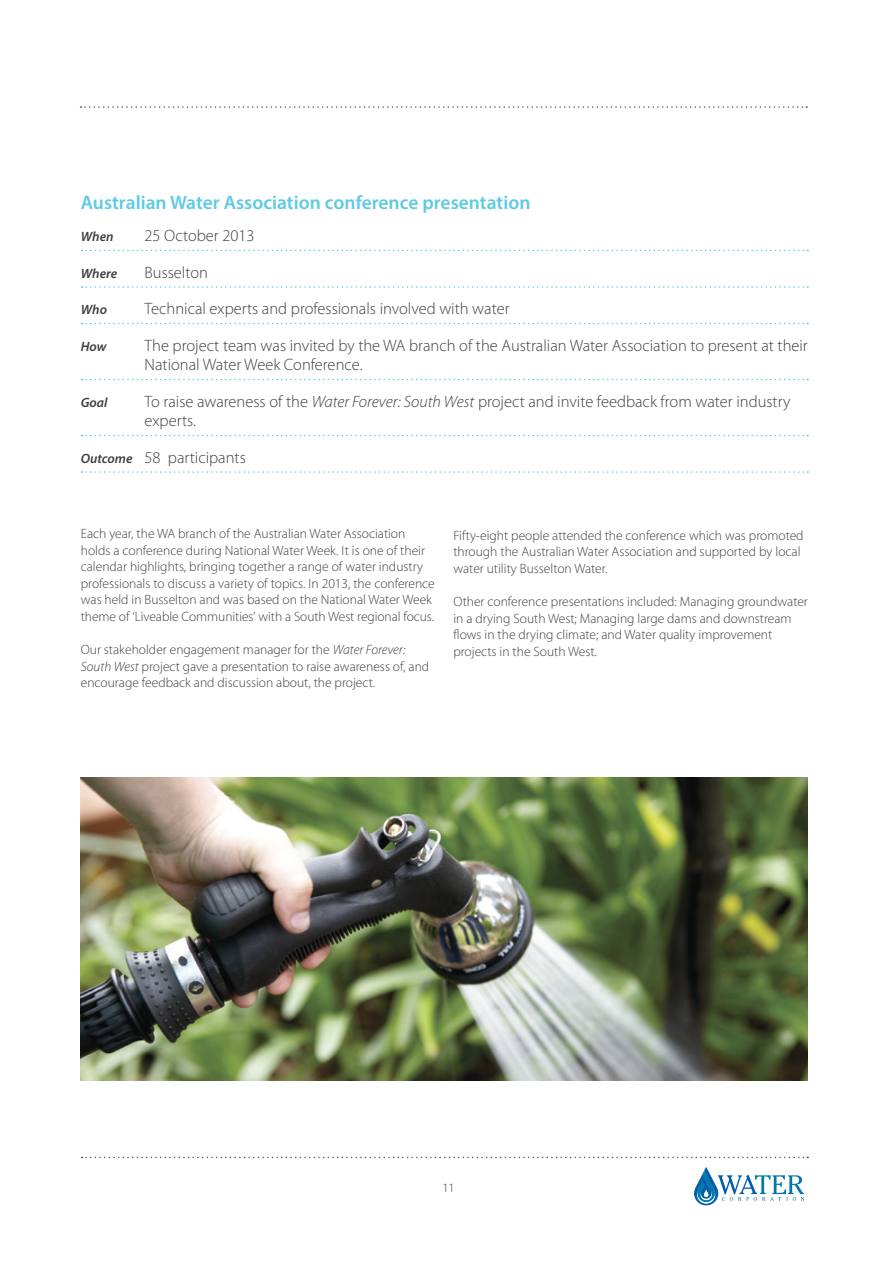
<style>
.page{position:relative;width:893px;height:1263px;background:#fff}
.page>*{position:absolute;margin:0;border:0;box-sizing:border-box;transform-origin:0 0}
.t1{font:600 19.5px "Myriad Pro";color:#5fcae3}
.Body_copy_9pt{font:300 16.5px/19.5px "Myriad Pro";color:#3e3e3f}
.Body_copy_9pt-2{font:300 13.5px/16.5px "Myriad Pro";color:#3e3e3f}
.Body_copy_9pt-3{font:italic 600 13.5px "Myriad Pro";color:#3e3e3f}
.t2{font:300 12.75px "Myriad Pro";color:#3e3e3f}
.s1{font-style:italic}
.s2{font-weight:600;font-style:italic;font-size:13.5px}
</style>
<div class="page">
<svg style="left:82px;top:1157px;width:726px;height:1px"></svg>
<svg style="left:694px;top:1167px;width:110px;height:39px"></svg>
<svg style="left:80px;top:106px;width:727px;height:2px"></svg>
<svg style="left:82px;top:250px;width:726px;height:1px"></svg>
<svg style="left:82px;top:286px;width:726px;height:2px"></svg>
<svg style="left:82px;top:323px;width:726px;height:1px"></svg>
<svg style="left:82px;top:379px;width:726px;height:1px"></svg>
<svg style="left:82px;top:435px;width:726px;height:1px"></svg>
<svg style="left:82px;top:471px;width:726px;height:2px"></svg>
<img style="left:81px;top:777px;width:727px;height:304px">
<h3 class="t1" style="left:81px;top:190px;width:451px">Australian Water Association conference presentation</h3>
<p class="Body_copy_9pt-3" style="left:81px;top:228px;width:34px">When</p>
<p class="Body_copy_9pt" style="left:145px;top:226px;width:112px">25 October 2013</p>
<p class="Body_copy_9pt-3" style="left:81px;top:265px;width:38px">Where</p>
<p class="Body_copy_9pt" style="left:145px;top:262px;width:65px">Busselton</p>
<p class="Body_copy_9pt-3" style="left:81px;top:301px;width:28px">Who</p>
<p class="Body_copy_9pt" style="left:145px;top:299px;width:366px">Technical experts and professionals involved with water</p>
<p class="Body_copy_9pt-3" style="left:81px;top:338px;width:27px">How</p>
<p class="Body_copy_9pt" style="left:145px;top:335px;width:665px">The project team was invited by the WA branch of the Australian Water Association to present at their<br>National Water Week Conference.</p>
<p class="Body_copy_9pt-3" style="left:81px;top:394px;width:28px">Goal</p>
<p class="Body_copy_9pt" style="left:145px;top:391px;width:647px">To raise awareness of the <span class="s1">Water Forever: South West</span> project and invite feedback from water industry experts.</p>
<p class="Body_copy_9pt" style="left:81px;top:447px;width:167px"><span class="s2">Outcome</span> 58 participants</p>
<p class="Body_copy_9pt-2" style="left:81px;top:525px;width:356px">Each year, the WA branch of the Australian Water Association holds a conference during National Water Week. It is one of their calendar highlights, bringing together a range of water industry professionals to discuss a variety of topics. In 2013, the conference was held in Busselton and was based on the National Water Week theme of ‘Liveable Communities’ with a South West regional focus.</p>
<p class="Body_copy_9pt-2" style="left:81px;top:641px;width:350px">Our stakeholder engagement manager for the <span class="s1">Water Forever:<br>South West</span> project gave a presentation to raise awareness of, and encourage feedback and discussion about, the project.</p>
<p class="Body_copy_9pt-2" style="left:453px;top:527px;width:352px">Fifty-eight people attended the conference which was promoted through the Australian Water Association and supported by local water utility Busselton Water.</p>
<p class="Body_copy_9pt-2" style="left:453px;top:593px;width:356px">Other conference presentations included: Managing groundwater in a drying South West; Managing large dams and downstream flows in the drying climate; and Water quality improvement projects in the South West.</p>
<p class="t2" style="left:442px;top:1180px;width:14px">11</p>
</div>
